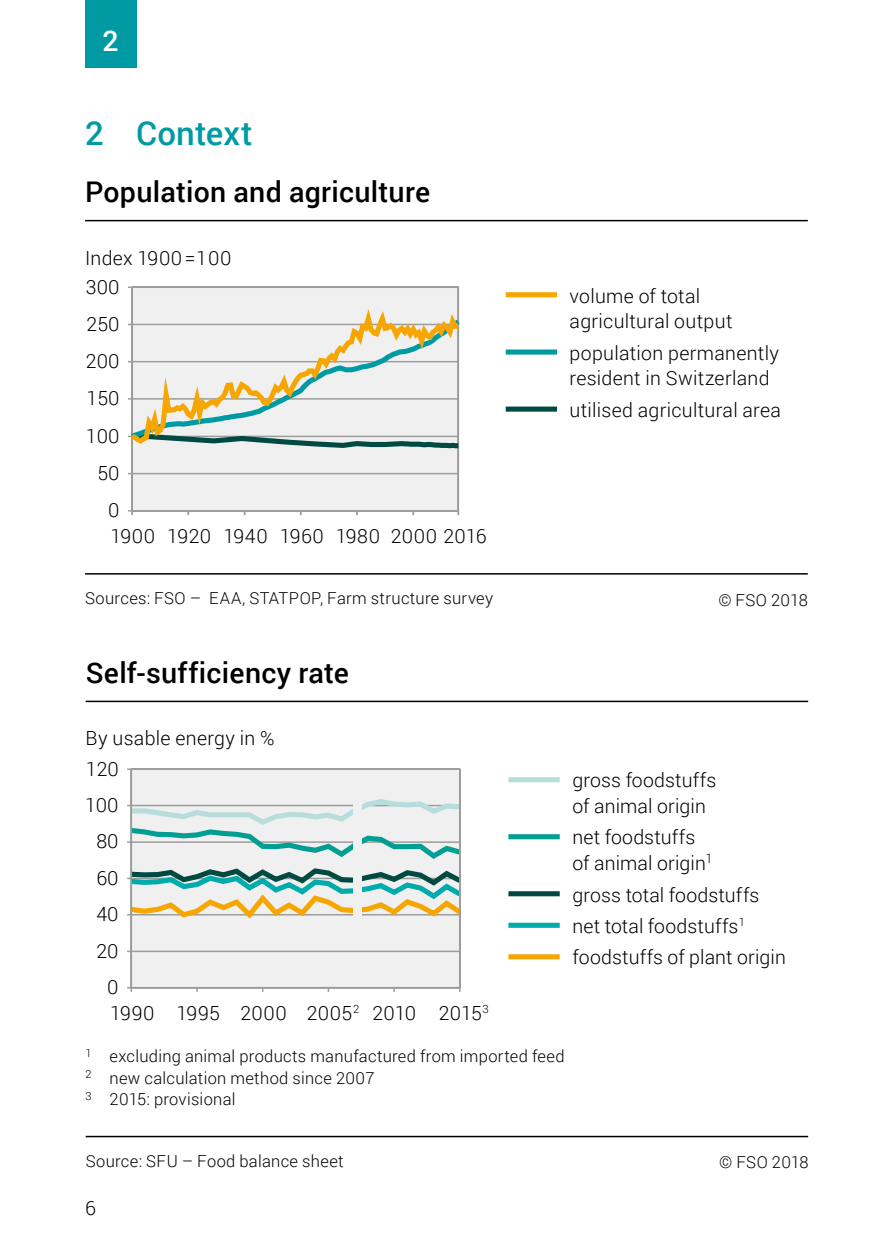
<style>
.page{position:relative;width:893px;height:1259px;background:#fff}
.page>*{position:absolute;margin:0;border:0;box-sizing:border-box;transform-origin:0 0}
.Untertitel_1_farbig{font:500 33px "Roboto";letter-spacing:.005em;color:#009aa3}
.t1{font:500 28.5px "Roboto";letter-spacing:.01em;color:#000}
.t2{font:500 28.5px "Roboto";color:#fff}
.t3{font:300 19.5px/25.5px "Roboto";letter-spacing:.01em;color:#000}
.t4{font:300 16.5px/21.6px "Roboto";letter-spacing:.02em;color:#000}
</style>
<div class="page">
<div style="left:85px;top:0;width:51px;height:68px;background:#009aa3"></div>
<hr style="left:85px;top:220px;width:723px;height:1px;background:#000">
<hr style="left:85px;top:573px;width:723px;height:1px;background:#000">
<div style="left:506px;top:292px;width:51px;height:5px;background:#f7a500"></div>
<div style="left:506px;top:349px;width:51px;height:5px;background:#009aa3"></div>
<div style="left:506px;top:406px;width:51px;height:6px;background:#004a41"></div>
<svg style="left:128px;top:286px;width:332px;height:226px"></svg>
<hr style="left:132px;top:473px;width:326px;height:1px;background:#9c9d9d">
<svg style="left:128px;top:447px;width:332px;height:4px"></svg>
<svg style="left:128px;top:299px;width:332px;height:148px"></svg>
<hr style="left:86px;top:700px;width:722px;height:2px;background:#000">
<hr style="left:86px;top:1135px;width:722px;height:2px;background:#000">
<svg style="left:508px;top:777px;width:52px;height:120px"></svg>
<div style="left:508px;top:834px;width:52px;height:5px;background:#009e93"></div>
<div style="left:508px;top:891px;width:52px;height:5px;background:#004a41"></div>
<div style="left:508px;top:922px;width:52px;height:6px;background:#00abab"></div>
<div style="left:508px;top:954px;width:52px;height:5px;background:#f7a500"></div>
<svg style="left:127px;top:768px;width:334px;height:221px"></svg>
<h2 class="t2" style="left:102px;top:21px;width:18px">2</h2>
<h3 class="Untertitel_1_farbig" style="left:85px;top:110px;width:169px">2 Context</h3>
<p class="t1" style="left:85px;top:172px;width:347px">Population and agriculture</p>
<p class="t3" style="left:85px;top:244px;width:148px">Index 1900=100</p>
<p class="t3" style="left:86px;top:273px;width:35px">300</p>
<p class="t3" style="left:87px;top:310px;width:34px">250</p>
<p class="t3" style="left:86px;top:348px;width:35px">200</p>
<p class="t3" style="left:87px;top:385px;width:34px">150</p>
<p class="t3" style="left:86px;top:422px;width:35px">100</p>
<p class="t3" style="left:97px;top:459px;width:24px">50</p>
<p class="t3" style="left:108px;top:497px;width:13px">0</p>
<p class="t3" style="left:111px;top:522px;width:378px">1900 1920 1940 1960 1980 2000 2016</p>
<p class="t3" style="left:570px;top:282px;width:164px">volume of total agricultural output</p>
<p class="t3" style="left:570px;top:339px;width:211px">population permanently resident in Switzerland</p>
<p class="t3" style="left:570px;top:396px;width:213px">utilised agricultural area</p>
<p class="t4" style="left:85px;top:587px;width:410px">Sources: FSO – EAA, STATPOP, Farm structure survey</p>
<p class="t4" style="left:718px;top:589px;width:91px">© FSO 2018</p>
<p class="t1" style="left:86px;top:652px;width:265px">Self-sufficiency rate</p>
<p class="t3" style="left:86px;top:725px;width:190px">By usable energy in %</p>
<p class="t3" style="left:86px;top:755px;width:34px">120</p>
<p class="t3" style="left:85px;top:791px;width:35px">100</p>
<p class="t3" style="left:96px;top:828px;width:24px">80</p>
<p class="t3" style="left:96px;top:864px;width:24px">60</p>
<p class="t3" style="left:96px;top:900px;width:24px">40</p>
<p class="t3" style="left:96px;top:937px;width:24px">20</p>
<p class="t3" style="left:107px;top:973px;width:13px">0</p>
<p class="t3" style="left:110px;top:999px;width:380px">1990 1995 2000 2005<sup>2</sup> 2010 2015<sup>3</sup></p>
<p class="t3" style="left:573px;top:767px;width:145px">gross foodstuffs of animal origin</p>
<p class="t3" style="left:573px;top:824px;width:141px">net foodstuffs of animal origin<sup>1</sup></p>
<p class="t3" style="left:573px;top:878px;width:215px;line-height:31.2px">gross total foodstuffs net total foodstuffs<sup>1 </sup>foodstuffs of plant origin</p>
<p class="t4" style="left:85px;top:1045px;width:481px"><sup>1</sup> excluding animal products manufactured from imported feed<br><sup>2</sup> new calculation method since 2007<br><sup>3</sup> 2015: provisional</p>
<p class="t4" style="left:86px;top:1149px;width:259px">Source: SFU – Food balance sheet</p>
<p class="t4" style="left:719px;top:1151px;width:91px">© FSO 2018</p>
<p class="t3" style="left:85px;top:1194px;width:12px">6</p>
</div>
